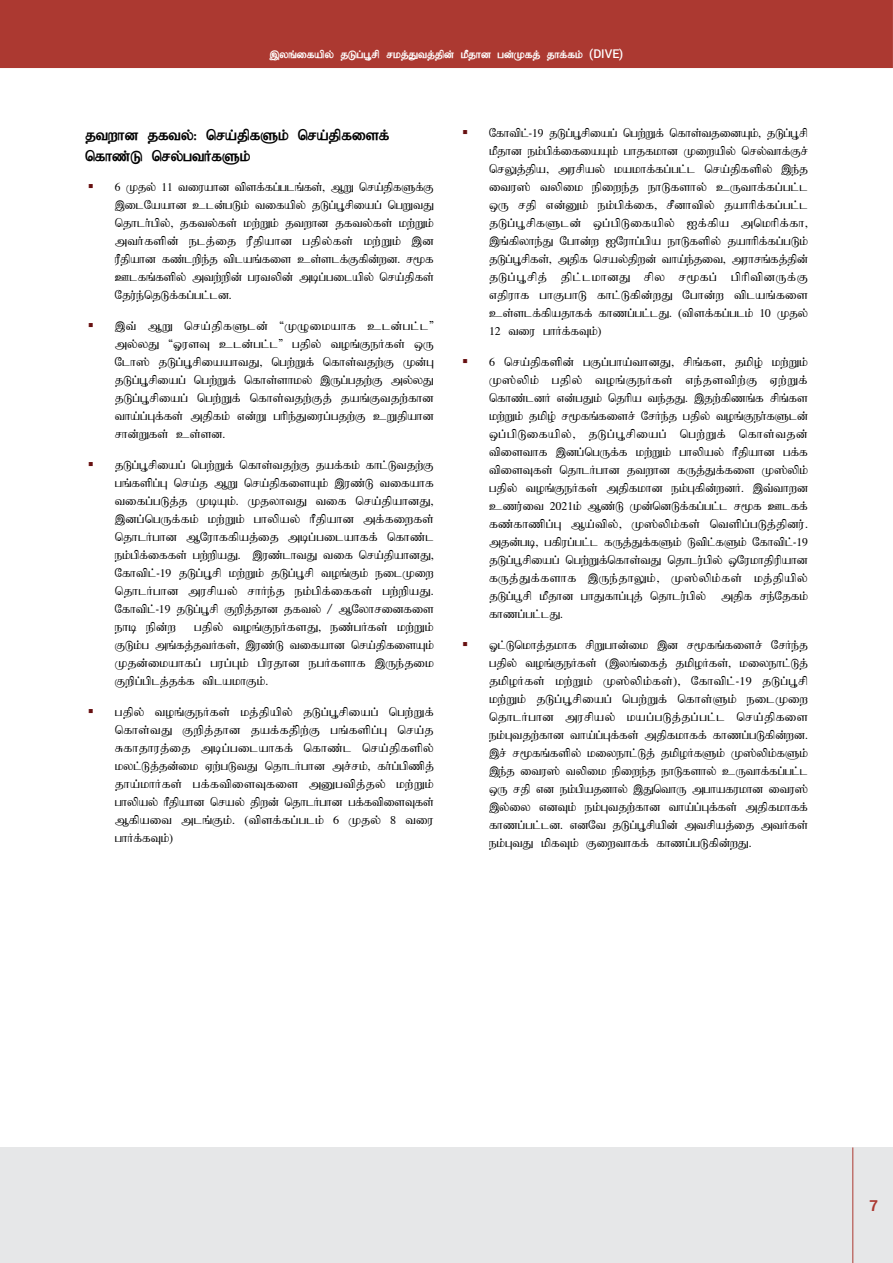
<style>
.page{position:relative;width:893px;height:1263px;background:#fff}
.page>*{position:absolute;margin:0;border:0;box-sizing:border-box;transform-origin:0 0}
.t1{font:16.5px/21px "Baamini Bold Plain";color:#000}
.t2{font:700 15px "Roboto";color:#ac3931}
.t3{font:13.5px/18px "Baamini";color:#000;text-align:justify}
.t4{font:12px "Baamini Bold Plain";color:#fff}
.s1{font-family:"Roboto";font-weight:500}
</style>
<div class="page">
<div style="left:0;top:1147px;width:893px;height:116px;background:#e6e7e8"></div>
<div style="left:0;top:0;width:892px;height:68px;background:#ac3931"></div>
<svg style="left:892px;top:0;width:1px;height:68px"></svg>
<hr style="left:853px;top:1147px;width:1px;height:116px;background:#ac3931">
<p class="t4" style="left:270px;top:49px;width:355px">,yq;ifapy; jLg;G+rp rkj;Jtj;jpd; kPjhd gd;Kfj; jhf;fk; <span class="s1">(DIVE)</span></p>
<p class="t1" style="left:85px;top:125px;width:306px">jtwhd jfty;: nra;jpfSk; nra;jpfisf; nfhz;L nry;gtHfSk;</p>
<p class="t3" style="left:115px;top:179px;width:321px">6 Kjy; 11 tiuahd tpsf;fg;glq;fs;&gt; MW nra;jpfSf;F ,ilNaahd cld;gLk; tifapy; jLg;G+rpiag; ngWtJ njhlh;gpy;&gt; jfty;fs; kw;Wk; jtwhd jfty;fs; kw;Wk; mth;fspd; elj;ij uPjpahd gjpy;fs; kw;Wk; ,d uPjpahd fz;lwpe;j tplaq;fis cs;slf;Ffpd;wd. r%f Clfq;fspy; mtw;wpd; gutypd; mbg;gilapy; nra;jpfs; Nju;e;njLf;fg;gl;ld.</p>
<p class="t3" style="left:115px;top:318px;width:320px">,t; MW nra;jpfSld; 'KOikahf cld;gl;l" my;yJ 'XusT cld;gl;l" gjpy; toq;FeHfs; xU Nlh]; jLg;G+rpiaahtJ&gt; ngw;Wf; nfhs;tjw;F Kd;G jLg;G+rpiag; ngw;Wf; nfhs;shky; ,Ug;gjw;F my;yJ jLg;G+rpiag; ngw;Wf; nfhs;tjw;Fj; jaq;Ftjw;fhd tha;g;Gf;fs; mjpfk; vd;W ghpe;Jiug;gjw;F cWjpahd rhd;Wfs; cs;sd.</p>
<p class="t3" style="left:115px;top:456px;width:320px">jLg;G+rpiag; ngw;Wf; nfhs;tjw;F jaf;fk; fhl;Ltjw;F gq;fspg;G nra;j MW nra;jpfisAk; ,uz;L tifahf tifg;gLj;j KbAk;. KjyhtJ tif nra;jpahdJ&gt; ,dg;ngUf;fk; kw;Wk; ghypay; hPjpahd mf;fiwfs; njhlHghd MNuhffpaj;ij mbg;gilahff; nfhz;l ek;gpf;iffs; gw;wpaJ. ,uz;lhtJ tif nra;jpahdJ&gt; Nfhtpl;-19 jLg;G+rp kw;Wk; jLg;G+rp toq;Fk; eilKiw njhlHghd murpay; rhHe;j ek;gpf;iffs; gw;wpaJ.<br>Nfhtpl;-19 jLg;G+rp Fwpj;jhd jfty; Æ MNyhridfis ehb epd;w</p>
<p class="t3" style="left:115px;top:618px;width:320px;text-indent:79px">gjpy; toq;FeHfsJ&gt; ez;gHfs; kw;Wk; FLk;g mq;fj;jtHfs;&gt; ,uz;L tifahd nra;jpfisAk; Kjd;ikahfg; gug;Gk; gpujhd egHfshf ,Ue;jik Fwpg;gplj;jf;f tplakhFk;.</p>
<p class="t3" style="left:115px;top:703px;width:320px">gjpy; toq;FeHfs; kj;jpapy; jLg;G+rpiag; ngw;Wf; nfhs;tJ Fwpj;jhd jaf;fj;pw;F gq;fspg;G nra;j Rfhjhuj;ij mbg;gilahff; nfhz;l nra;jpfspy; kyl;Lj;jd;ik Vw;gLtJ njhlHghd mr;rk;&gt; fh;g;gpzpj; jha;khHfs; gf;ftpisTfis mDgtpj;jy; kw;Wk; ghypay; hPjpahd nray; jpwd; njhlHghd gf;ftpisTfs; Mfpait mlq;Fk;. (tpsf;fg;glk; 6 Kjy; 8 tiu ghHf;fTk;)</p>
<p class="t3" style="left:489px;top:125px;width:321px">Nfhtpl;-19 jLg;G+rpiag; ngw;Wf; nfhs;tjidAk;&gt; jLg;G+rp kPjhd ek;gpf;ifiaAk; ghjfkhd Kiwapy; nry;thf;Fr; nrYj;jpa&gt; murpay; kakhf;fg;gl;l nra;jpfspy; ,e;j itu]; typik epiwe;j ehLfshy; cUthf;fg;gl;l xU rjp vd;Dk; ek;gpf;if&gt; rPdhtpy; jahhpf;fg;gl;l jLg;G+rpfSld; xg;gpLifapy; If;fpa mnkhpf;fh&gt; ,q;fpyhe;J Nghd;w INuhg;gpa ehLfspy; jahhpf;fg;gLk; jLg;G+rpfs;&gt; mjpf nray;jpwd; tha;e;jit&gt; muhrq;fj;jpd; jLg;G+rpj; jpl;lkhdJ rpy r%fg; gphptpdUf;F vjpuhf ghFghL fhl;Lfpd;wJ Nghd;w tplaq;fis cs;slf;fpajhff; fhzg;gl;lJ. (tpsf;fg;glk; 10 Kjy; 12 tiu ghHf;fTk;)</p>
<p class="t3" style="left:489px;top:354px;width:321px">6 nra;jpfspd; gFg;gha;thdJ&gt; rpq;fs&gt; jkpo; kw;Wk; K];ypk; gjpy; toq;FeHfs; ve;jstpw;F Vw;Wf; nfhz;ldH vd;gJk; njhpa te;jJ. ,jw;fpzq;f rpq;fs kw;Wk; jkpo; r%fq;fisr; NrHe;j gjpy; toq;Feh;fSld; xg;gpLifapy;&gt; jLg;G+rpiag; ngw;Wf; nfhs;tjd; tpisthf ,dg;ngUf;f kw;Wk; ghypay; hPjpahd gf;f tpisTfs; njhlHghd jtwhd fUj;Jf;fis K];ypk; gjpy; toq;FeHfs; mjpfkhd ek;Gfpd;wdH. ,t;thwd czu;it 2021k; Mz;L Kd;ndLf;fg;gl;l r%f Clff; fz;fhzpg;G Ma;tpy;&gt; K];ypk;fs; ntspg;gLj;jpdu;. mjd;gb&gt; gfpug;gl;l fUj;Jf;fSk; Ltpl;fSk; Nfhtpl;-19 jLg;g+rpiag; ngw;Wf;nfhs;tJ njhlu;gpy; xNukhjpupahd fUj;Jf;fshf ,Ue;jhYk;&gt; K];ypk;fs; kj;jpapy; jLg;g+rp kPjhd ghJfhg;Gj; njhlu;gpy; mjpf re;Njfk; fhzg;gl;lJ.</p>
<p class="t3" style="left:489px;top:636px;width:321px">Xl;Lnkhj;jkhf rpWghd;ik ,d r%fq;fisr; NrHe;j gjpy; toq;FeHfs; (,yq;ifj; jkpoHfs;&gt; kiyehl;Lj; jkpoHfs; kw;Wk; K];ypk;fs;)&gt; Nfhtpl;-19 jLg;G+rp kw;Wk; jLg;G+rpiag; ngw;Wf; nfhs;Sk; eilKiw njhlHghd murpay; kag;gLj;jg;gl;l nra;jpfis ek;Gtjw;fhd tha;g;Gf;fs; mjpfkhff; fhzg;gLfpd;wd. ,r; r%fq;fspy; kiyehl;Lj; jkpoHfSk; K];ypk;fSk; ,e;j itu]; typik epiwe;j ehLfshy; cUthf;fg;gl;l xU rjp vd ek;gpajdhy; ,JnthU mghafukhd itu]; ,y;iy vdTk; ek;Gtjw;fhd tha;g;Gf;fs; mjpfkhff; fhzg;gl;ld. vdNt jLg;G+rpapd; mtrpaj;ij mtHfs; ek;GtJ kpfTk; Fiwthff; fhzg;gLfpd;wJ.</p>
<p class="t2" style="left:869px;top:1195px;width:10px">7</p>
</div>
